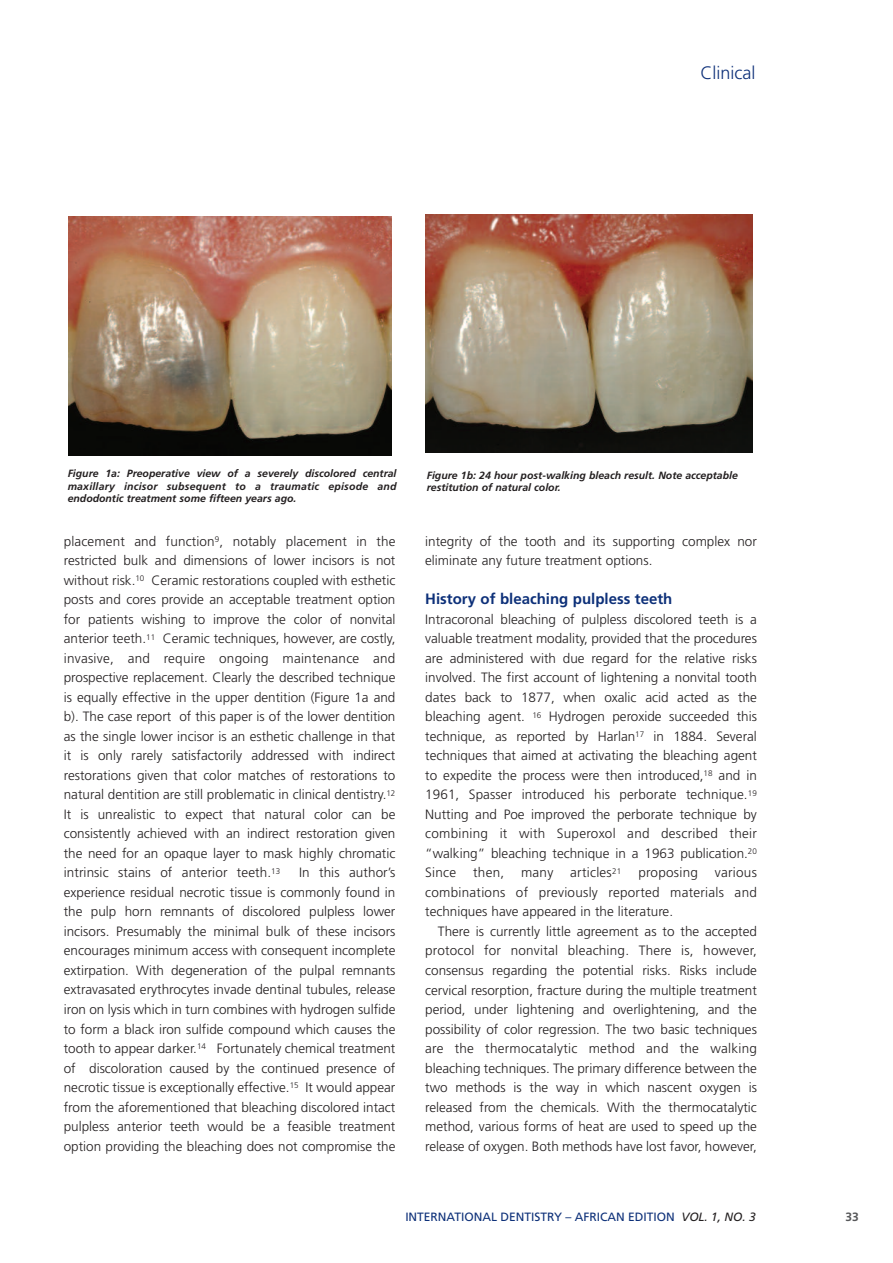
<style>
.page{position:relative;width:893px;height:1263px;background:#fff}
.page>*{position:absolute;margin:0;border:0;box-sizing:border-box;transform-origin:0 0}
.t1{font:300 18px "Frutiger";color:#0d3079}
.t2{font:700 15px "Frutiger";color:#0d3079}
.t3{font:300 13.5px/19.5px "Frutiger";color:#231f20;text-align:justify}
.t4{font:300 13.5px "Frutiger";letter-spacing:.02em;color:#231f20}
.t5{font:12px "Frutiger";color:#0d3079}
.t6{font:700 12px "Frutiger";color:#57585a}
.t7{font:italic 700 10.5px/12.6px "Frutiger";color:#231f20;text-align:justify}
.s1{font-style:italic;color:#231f20}
</style>
<div class="page">
<img style="left:69px;top:217px;width:322px;height:238px">
<img style="left:425px;top:214px;width:327px;height:238px">
<h1 class="t1" style="left:700px;top:65px;width:56px">Clinical</h1>
<p class="t7" style="left:68px;top:468px;width:330px">Figure 1a: Preoperative view of a severely discolored central maxillary incisor subsequent to a traumatic episode and endodontic treatment some fifteen years ago.</p>
<p class="t7" style="left:427px;top:469px;width:313px">Figure 1b: 24 hour post-walking bleach result. Note acceptable restitution of natural color.</p>
<p class="t3" style="left:64px;top:532px;width:333px">placement and function<sup>9</sup>, notably placement in the restricted bulk and dimensions of lower incisors is not without risk.<sup>10</sup> Ceramic restorations coupled with esthetic posts and cores provide an acceptable treatment option for patients wishing to improve the color of nonvital anterior teeth.<sup>11</sup> Ceramic techniques, however, are costly, invasive, and require ongoing maintenance and prospective replacement. Clearly the described technique is equally effective in the upper dentition (Figure 1a and b). The case report of this paper is of the lower dentition as the single lower incisor is an esthetic challenge in that it is only rarely satisfactorily addressed with indirect restorations given that color matches of restorations to natural dentition are still problematic in clinical dentistry.<sup>12<br></sup>It is unrealistic to expect that natural color can be consistently achieved with an indirect restoration given the need for an opaque layer to mask highly chromatic intrinsic stains of anterior teeth.<sup>13</sup></p>
<p class="t3" style="left:64px;top:864px;width:333px;text-indent:235px">In this author’s experience residual necrotic tissue is commonly found in the pulp horn remnants of discolored pulpless lower incisors. Presumably the minimal bulk of these incisors encourages minimum access with consequent incomplete extirpation. With degeneration of the pulpal remnants extravasated erythrocytes invade dentinal tubules, release iron on lysis which in turn combines with hydrogen sulfide to form a black iron sulfide compound which causes the tooth to appear darker.<sup>14</sup> Fortunately chemical treatment of discoloration caused by the continued presence of necrotic tissue is exceptionally effective.<sup>15</sup> It would appear from the aforementioned that bleaching discolored intact pulpless anterior teeth would be a feasible treatment option providing the bleaching does not compromise the</p>
<p class="t3" style="left:425px;top:532px;width:333px">integrity of the tooth and its supporting complex nor eliminate any future treatment options.</p>
<p class="t2" style="left:425px;top:593px;width:249px">History of bleaching pulpless teeth</p>
<p class="t3" style="left:425px;top:610px;width:333px">Intracoronal bleaching of pulpless discolored teeth is a valuable treatment modality, provided that the procedures are administered with due regard for the relative risks involved. The first account of lightening a nonvital tooth dates back to 1877, when oxalic acid acted as the bleaching agent. <sup>16</sup> Hydrogen peroxide succeeded this technique, as reported by Harlan<sup>17</sup> in 1884. Several techniques that aimed at activating the bleaching agent to expedite the process were then introduced,<sup>18</sup> and in 1961, Spasser introduced his perborate technique.<sup>19<br></sup>Nutting and Poe improved the perborate technique by combining it with Superoxol and described their “walking” bleaching technique in a 1963 publication.<sup>20<br></sup>Since</p>
<p class="t3" style="left:473px;top:864px;width:33px">then,</p>
<p class="t3" style="left:521px;top:864px;width:34px">many</p>
<p class="t4" style="left:570px;top:867px;width:53px">articles<sup>21</sup></p>
<p class="t4" style="left:638px;top:867px;width:61px">proposing</p>
<p class="t3" style="left:425px;top:864px;width:333px;text-indent:290px">various combinations of previously reported materials and techniques have appeared in the literature.</p>
<p class="t3" style="left:425px;top:922px;width:333px;text-indent:13px">There is currently little agreement as to the accepted protocol for nonvital bleaching. There is, however, consensus regarding the potential risks. Risks include cervical resorption, fracture during the multiple treatment period, under lightening and overlightening, and the possibility of color regression. The two basic techniques are the thermocatalytic method and the walking bleaching techniques. The primary difference between the two methods is the way in which nascent oxygen is released from the chemicals. With the thermocatalytic method, various forms of heat are used to speed up the release of oxygen. Both methods have lost favor, however,</p>
<p class="t5" style="left:405px;top:1212px;width:352px">INTERNATIONAL DENTISTRY – AFRICAN EDITION <span class="s1">VOL. 1, NO. 3</span></p>
<p class="t6" style="left:846px;top:1212px;width:15px">33</p>
</div>
